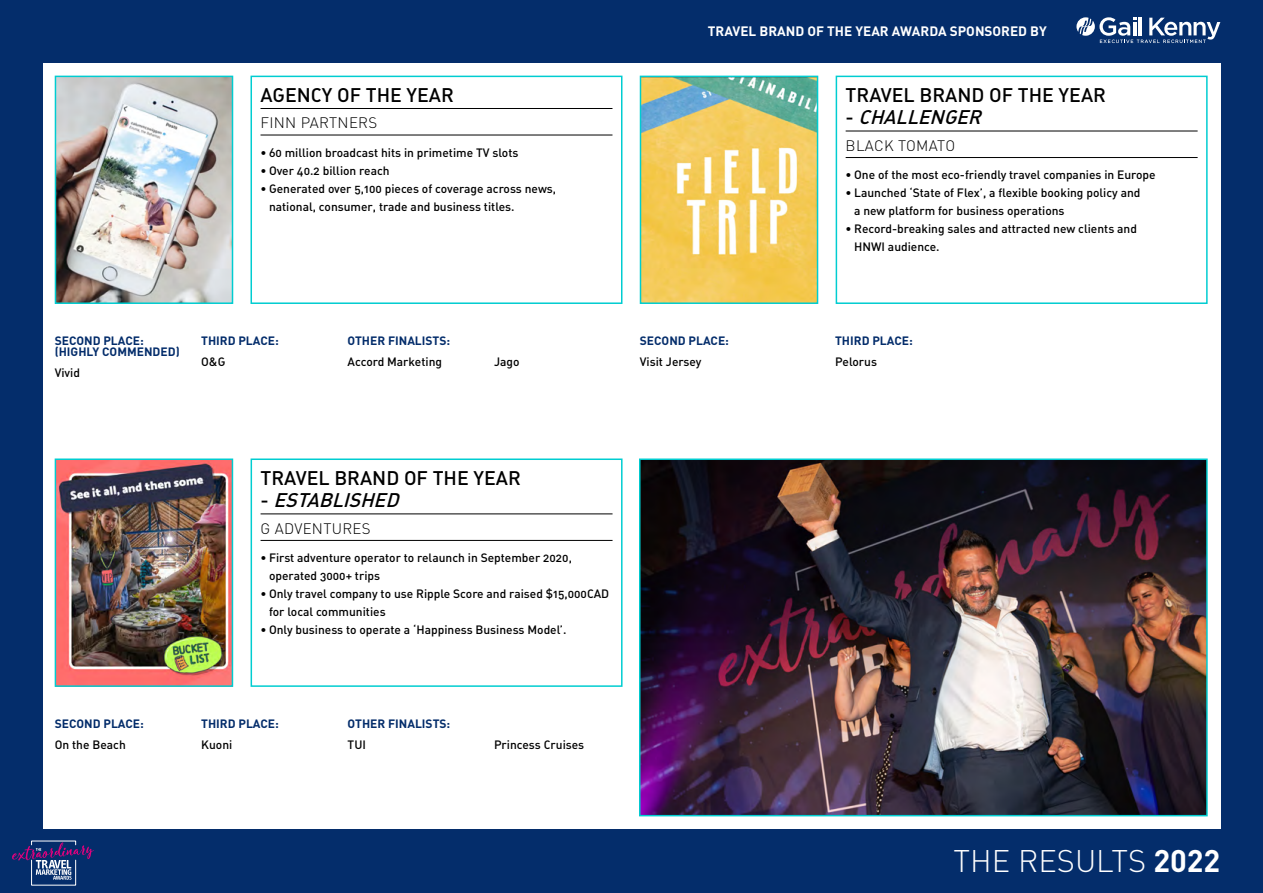
<style>
.page{position:relative;width:1263px;height:893px;background:#fff}
.page>*{position:absolute;margin:0;border:0;box-sizing:border-box;transform-origin:0 0}
.t1{font:300 30.9px "DIN";color:#fff}
.t2{font:19.5px "DIN Medium Alternate";color:#000}
.t3{font:italic 19.5px "DIN Medium Alternate";color:#000}
.t4{font:300 15px "DIN";letter-spacing:.02em;color:#000}
.t5{font:700 13.5px "DIN";color:#fff}
.t6{font:12px/18px "DIN Medium Alternate";color:#000}
.t7{font:700 12px/11.2px "DIN";color:#042d6b}
.s1{font-style:inherit}
.s2{font-style:normal}
.s3{font-weight:700}
</style>
<div class="page">
<div style="left:0;top:0;width:1263px;height:892px;background:#042d6b"></div>
<div style="left:43px;top:64px;width:1177px;height:765px;background:#fff"></div>
<svg style="left:12px;top:840px;width:82px;height:45px"></svg>
<hr style="left:846px;top:131px;width:352px;height:1px;background:#000">
<hr style="left:846px;top:157px;width:352px;height:1px;background:#000">
<div style="left:836px;top:76px;width:372px;height:228px;border:2px solid #00cdd1"></div>
<img style="left:643px;top:79px;width:172px;height:222px">
<div style="left:640px;top:76px;width:178px;height:228px;border:2px solid #00cdd1"></div>
<img style="left:58px;top:79px;width:172px;height:222px">
<div style="left:55px;top:76px;width:178px;height:228px;border:2px solid #00cdd1"></div>
<hr style="left:261px;top:108px;width:351px;height:1px;background:#000">
<hr style="left:261px;top:135px;width:351px;height:1px;background:#000">
<div style="left:251px;top:76px;width:371px;height:228px;border:2px solid #00cdd1"></div>
<img style="left:642px;top:461px;width:563px;height:352px">
<div style="left:639px;top:458px;width:569px;height:358px;border:2px solid #00cdd1"></div>
<hr style="left:261px;top:513px;width:352px;height:1px;background:#000">
<hr style="left:261px;top:540px;width:352px;height:1px;background:#000">
<div style="left:251px;top:458px;width:372px;height:228px;border:2px solid #00cdd1"></div>
<img style="left:58px;top:461px;width:172px;height:222px">
<div style="left:55px;top:458px;width:178px;height:228px;border:2px solid #00cdd1"></div>
<svg style="left:1077px;top:17px;width:143px;height:26px"></svg>
<h2 class="t2" style="left:261px;top:82px;width:195px">AGENCY OF THE YEAR</h2>
<p class="t4" style="left:261px;top:114px;width:118px">FINN PARTNERS</p>
<p class="t6" style="left:261px;top:143px;width:259px">• 60 million broadcast hits in primetime TV slots</p>
<p class="t6" style="left:261px;top:161px;width:131px">• Over 40.2 billion reach</p>
<p class="t6" style="left:269px;top:179px;width:289px;text-indent:-9px">• Generated over 5,100 pieces of coverage across news, national, consumer, trade and business titles.</p>
<p class="t7" style="left:55px;top:334px;width:127px">SECOND PLACE: (HIGHLY COMMENDED)</p>
<p class="t6" style="left:55px;top:363px;width:27px">Vivid</p>
<p class="t7" style="left:201px;top:334px;width:79px">THIRD PLACE:</p>
<p class="t6" style="left:201px;top:352px;width:26px">O&amp;G</p>
<p class="t7" style="left:348px;top:334px;width:104px">OTHER FINALISTS:</p>
<p class="t6" style="left:348px;top:352px;width:96px">Accord Marketing</p>
<p class="t6" style="left:494px;top:352px;width:27px">Jago</p>
<p class="t5" style="left:708px;top:22px;width:332px">TRAVEL BRAND OF THE YEAR <span class="s1">AWARDA SPONSO RED BY</span></p>
<p class="t7" style="left:640px;top:334px;width:91px">SECOND PLACE:</p>
<p class="t6" style="left:640px;top:352px;width:63px">Visit Jersey</p>
<h2 class="t2" style="left:846px;top:82px;width:262px">TRAVEL BRAND OF THE YEAR</h2>
<h2 class="t3" style="left:846px;top:105px;width:143px"><span class="s2">-</span> CHALLENGER</h2>
<p class="t4" style="left:846px;top:136px;width:111px">BLACK TOMATO</p>
<p class="t6" style="left:846px;top:166px;width:312px">• One of the most eco-friendly travel companies in Europe</p>
<p class="t6" style="left:854px;top:184px;width:288px;text-indent:-9px">• Launched ‘State of Flex’, a flexible booking policy and a new platform for business operations</p>
<p class="t6" style="left:854px;top:220px;width:284px;text-indent:-9px">• Record-breaking sales and attracted new clients and<br>HNWI audience.</p>
<p class="t7" style="left:835px;top:334px;width:79px">THIRD PLACE:</p>
<p class="t6" style="left:835px;top:352px;width:43px">Pelorus</p>
<p class="t7" style="left:55px;top:717px;width:91px">SECOND PLACE:</p>
<p class="t6" style="left:55px;top:735px;width:73px">On the Beach</p>
<h2 class="t2" style="left:261px;top:465px;width:262px">TRAVEL BRAND OF THE YEAR</h2>
<h2 class="t3" style="left:261px;top:487px;width:146px"><span class="s2">-</span> ESTABLISHED</h2>
<p class="t4" style="left:261px;top:519px;width:112px">G ADVENTURES</p>
<p class="t6" style="left:269px;top:548px;width:304px;text-indent:-9px">• First adventure operator to relaunch in September 2020, operated 3000+ trips</p>
<p class="t6" style="left:269px;top:584px;width:342px;text-indent:-9px">• Only travel company to use Ripple Score and raised $15,000CAD for local communities</p>
<p class="t6" style="left:261px;top:620px;width:307px">• Only business to operate a ‘Happiness Business Model’.</p>
<p class="t7" style="left:201px;top:717px;width:79px">THIRD PLACE:</p>
<p class="t6" style="left:201px;top:735px;width:33px">Kuoni</p>
<p class="t7" style="left:348px;top:717px;width:104px">OTHER FINALISTS:</p>
<p class="t6" style="left:348px;top:735px;width:20px">TUI</p>
<p class="t6" style="left:494px;top:734px;width:92px">Princess Cruises</p>
<h1 class="t1" style="left:954px;top:842px;width:268px">THE RESULTS <span class="s3">2022</span></h1>
</div>
